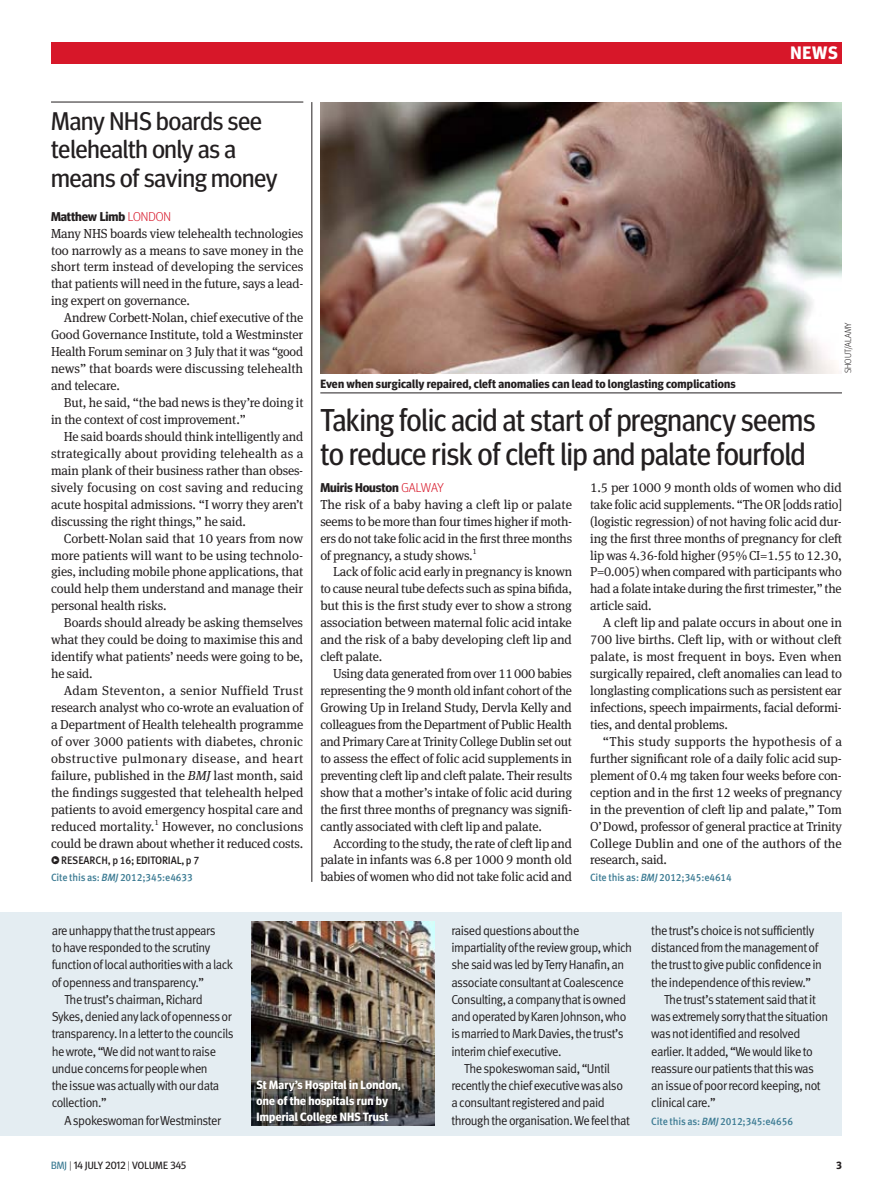
<style>
.page{position:relative;width:893px;height:1191px;background:#fff}
.page>*{position:absolute;margin:0;border:0;box-sizing:border-box;transform-origin:0 0}
.news_head_21{font:31.5px/34.5px "Meta Headline OT";color:#231f20;scale:.95 1}
.news_head_17{font:25.5px/28.5px "Meta Headline OT";color:#231f20}
.Section-Strap_Red_Ri{font:700 18px "Meta Headline OT";color:#fff}
.body_indent{font:13.05px/17px "Meta Serif Pro";letter-spacing:-.01em;color:#231f20;text-align:justify}
.news_box_text_indent{font:13.05px/17.2px "Meta Normal LF";letter-spacing:-.035em;color:#231f20;scale:.95 1}
.body{font:13.05px/17px "Meta Serif Pro";letter-spacing:-.015em;color:#231f20;text-align:justify}
.news_byline_author{font:700 12.75px "Meta Headline OT";letter-spacing:-.01em;color:#231f20}
.t1{font:700 12px "Meta Headline OT";letter-spacing:.015em;color:#231f20}
.t2{font:700 12px/15.8px "Meta Headline OT";letter-spacing:.015em;color:#fff}
.Internal_Page_Link{font:500 10.8px "Meta Pro";letter-spacing:-.015em;color:#231f20;scale:.95 1}
.citation{font:500 10.5px "Meta Pro";letter-spacing:-.01em;color:#3c7b93;scale:.95 1}
.t3{font:10.5px "Meta Headline OT";letter-spacing:.01em;color:#231f20}
.t4{font:700 10.5px "Meta Headline OT";color:#231f20}
.credit{font:300 9px "Meta Headline OT";letter-spacing:.015em;color:#231f20}
.body-2{font:7.8px "Meta Serif Pro";color:#231f20}
.body_indent-2{font:7.8px "Meta Serif Pro";color:#231f20}
.s1{font-weight:300;color:#d71729}
.s2{font-style:italic}
.s3{color:#3c7b93}
.s4{font-weight:300}
</style>
<div class="page">
<div style="left:51px;top:43px;width:791px;height:21px;background:#d71729"></div>
<hr style="left:51px;top:102px;width:252px;height:1px;background:#231f20">
<img style="left:320px;top:102px;width:522px;height:271px">
<div style="left:0;top:912px;width:842px;height:223px;background:#e4edf2"></div>
<hr style="left:312px;top:102px;width:1px;height:780px;background:#231f20">
<hr style="left:320px;top:393px;width:522px;height:1px;background:#231f20">
<img style="left:252px;top:922px;width:182px;height:203px">
<p class="Section-Strap_Red_Ri" style="left:791px;top:42px;width:48px">NEWS</p>
<p class="news_head_17" style="left:51px;top:106px;width:228px">Many NHS boards see telehealth only as a means of saving money</p>
<p class="news_byline_author" style="left:51px;top:208px;width:122px">Matthew Limb <span class="s1">LONDON</span></p>
<p class="body" style="left:51px;top:224px;width:254px">Many NHS boards view telehealth technologies too narrowly as a means to save money in the short term instead of developing the services that patients will need in the future, says a lead&shy;ing expert on governance.</p>
<p class="body_indent" style="left:51px;top:309px;width:254px;text-indent:13px">Andrew Corbett-Nolan, chief executive of the Good Governance Institute, told a Westminster Health Forum seminar on 3 July that it was “good news” that boards were discussing telehealth and telecare.</p>
<p class="body_indent" style="left:51px;top:393px;width:254px;text-indent:13px">But, he said, “the bad news is they’re doing it in the context of cost improvement.”</p>
<p class="body_indent" style="left:51px;top:427px;width:254px;text-indent:13px">He said boards should think intelligently and strategically about providing telehealth as a main plank of their business rather than obses&shy;sively focusing on cost saving and reducing acute hospital admissions. “I worry they aren’t discussing the right things,” he said.</p>
<p class="body_indent" style="left:51px;top:529px;width:254px;text-indent:13px">Corbett-Nolan said that 10 years from now more patients will want to be using technolo&shy;gies, including mobile phone applications, that could help them understand and manage their personal health risks.</p>
<p class="body_indent" style="left:51px;top:613px;width:254px;text-indent:13px">Boards should already be asking themselves what they could be doing to maximise this and identify what patients’ needs were going to be, he said.</p>
<p class="body_indent" style="left:51px;top:681px;width:254px;text-indent:13px">Adam Steventon, a senior Nuffield Trust research analyst who co-wrote an evaluation of a Department of Health telehealth programme of over 3000 patients with diabetes, chronic obstructive pulmonary disease, and heart failure, published in the <span class="s2">BMJ</span> last month, said the findings suggested that telehealth helped patients to avoid emergency hospital care and reduced mortality.</p>
<p class="body_indent-2" style="left:154px;top:816px;width:6px">1</p>
<p class="body_indent" style="left:51px;top:817px;width:254px;text-align:right">However, no conclusions<br>could be drawn about whether it reduced costs.</p>
<p class="Internal_Page_Link" style="left:51px;top:852px;width:157px">Ж RESEARCH, p 16; EDITORIAL, p 7</p>
<p class="citation" style="left:51px;top:869px;width:151px">Cite this as: <span class="s2">BMJ</span> 2012;345:e4633</p>
<p class="t1" style="left:320px;top:377px;width:417px">Even when surgically repaired, cleft anomalies can lead to longlasting complications</p>
<p class="news_head_21" style="left:320px;top:401px;width:523px">Taking folic acid at start of pregnancy seems to reduce risk of cleft lip and palate fourfold</p>
<p class="credit" style="left:843px;top:373px;width:52px;rotate:-90deg">SHOUT/ALAMY</p>
<p class="news_byline_author" style="left:320px;top:479px;width:125px">Muiris Houston <span class="s1">GALWAY</span></p>
<p class="body" style="left:320px;top:495px;width:253px">The risk of a baby having a cleft lip or palate seems to be more than four times higher if moth&shy;ers do not take folic acid in the first three months of pregnancy, a study shows.</p>
<p class="body-2" style="left:473px;top:545px;width:6px">1</p>
<p class="body_indent" style="left:320px;top:563px;width:253px;text-indent:13px">Lack of folic acid early in pregnancy is known to cause neural tube defects such as spina bifida, but this is the first study ever to show a strong association between maternal folic acid intake and the risk of a baby developing cleft lip and cleft palate.</p>
<p class="body_indent" style="left:320px;top:664px;width:253px;text-indent:13px">Using data generated from over 11000 babies representing the 9 month old infant cohort of the Growing Up in Ireland Study, Dervla Kelly and colleagues from the Department of Public Health and Primary Care at Trinity College Dublin set out to assess the effect of folic acid supplements in preventing cleft lip and cleft palate. Their results show that a mother’s intake of folic acid during the first three months of pregnancy was signifi&shy;cantly associated with cleft lip and palate.</p>
<p class="body_indent" style="left:320px;top:834px;width:253px;text-indent:13px">According to the study, the rate of cleft lip and palate in infants was 6.8 per 1000 9 month old babies of women who did not take folic acid and</p>
<p class="body_indent" style="left:590px;top:478px;width:253px">1.5 per 1000 9 month olds of women who did take folic acid supplements. “The OR [odds ratio] (logistic regression) of not having folic acid dur&shy;ing the first three months of pregnancy for cleft lip was 4.36-fold higher (95% CI=1.55 to 12.30, P=0.005) when compared with participants who had a folate intake during the first trimester,” the article said.</p>
<p class="body_indent" style="left:590px;top:613px;width:253px;text-indent:13px">A cleft lip and palate occurs in about one in 700 live births. Cleft lip, with or without cleft palate, is most frequent in boys. Even when surgically repaired, cleft anomalies can lead to longlasting complications such as persistent ear infections, speech impairments, facial deformi&shy;ties, and dental problems.</p>
<p class="body_indent" style="left:590px;top:732px;width:253px;text-indent:13px">“This study supports the hypothesis of a further significant role of a daily folic acid sup&shy;plement of 0.4 mg taken four weeks before con&shy;ception and in the first 12 weeks of pregnancy in the prevention of cleft lip and palate,” Tom O’Dowd, professor of general practice at Trinity College Dublin and one of the authors of the research, said.</p>
<p class="citation" style="left:590px;top:869px;width:151px">Cite this as: <span class="s2">BMJ</span> 2012;345:e4614</p>
<p class="news_box_text_indent" style="left:52px;top:921px;width:192px">are unhappy that the trust appears<br>to have responded to the scrutiny function of local authorities with a lack of openness and transparency.”</p>
<p class="news_box_text_indent" style="left:52px;top:990px;width:193px;text-indent:13px">The trust’s chairman, Richard<br>Sykes, denied any lack of openness or transparency. In a letter to the councils he wrote, “We did not want to raise undue concerns for people when<br>the issue was actually with our data collection.”</p>
<p class="news_box_text_indent" style="left:64px;top:1111px;width:166px">A spokeswoman for Westminster</p>
<p class="t2" style="left:257px;top:1077px;width:146px">St Mary’s Hospital in London, one of the hospitals run by<br>Imperial College NHS Trust</p>
<p class="news_box_text_indent" style="left:451px;top:921px;width:192px">raised questions about the impartiality of the review group, which she said was led by Terry Hanafin, an associate consultant at Coalescence Consulting, a company that is owned and operated by Karen Johnson, who is married to Mark Davies, the trust’s interim chief executive.</p>
<p class="news_box_text_indent" style="left:451px;top:1059px;width:190px;text-indent:13px">The spokeswoman said, “Until recently the chief executive was also a consultant registered and paid through the organisation. We feel that</p>
<p class="news_box_text_indent" style="left:651px;top:921px;width:181px">the trust’s choice is not sufficiently distanced from the management of the trust to give public confidence in the independence of this review.”</p>
<p class="news_box_text_indent" style="left:651px;top:990px;width:188px;text-indent:13px">The trust’s statement said that it was extremely sorry that the situation was not identified and resolved earlier. It added, “We would like to reassure our patients that this was an issue of poor record keeping, not clinical care.”</p>
<p class="citation" style="left:651px;top:1112px;width:151px">Cite this as: <span class="s2">BMJ</span> 2012;345:e4656</p>
<p class="t3" style="left:51px;top:1159px;width:137px"><span class="s3">BMJ</span> <span class="s4">|</span> 14 JULY 2012 <span class="s4">|</span> VOLUME 345</p>
<p class="t4" style="left:837px;top:1159px;width:7px">3</p>
</div>
